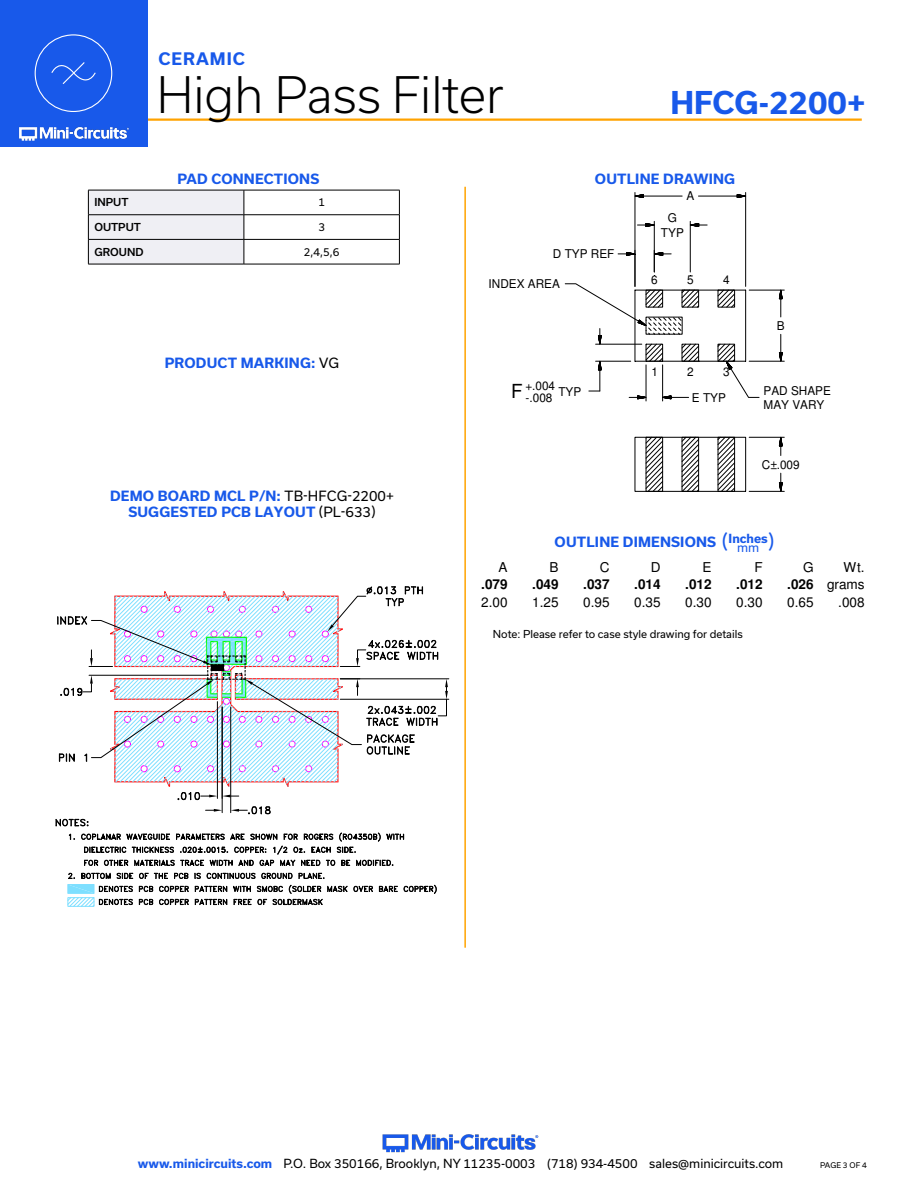
<style>
.page{position:relative;width:918px;height:1188px;background:#fff}
.page>*{position:absolute;margin:0;border:0;box-sizing:border-box;transform-origin:0 0}
.t1{font:300 48px "Usual";color:#000}
.t2{font:700 30px "Usual";color:#1859ea}
.Blue_Headers{font:19.5px "Usual";color:#1859ea}
.t3{font:19.35px "Helvetica";color:#000}
.t4{font:700 16.5px "Usual";letter-spacing:.065em;color:#1859ea}
.t5{font:13.5px/17.9px "Helvetica";color:#000;text-align:justify}
.Demo_Board{font:700 13.5px "Usual";letter-spacing:.015em;color:#1859ea}
.Blue_Headers-2{font:700 13.5px "Usual";letter-spacing:.015em;color:#1859ea}
.t6{font:12.15px/14.5px "Helvetica";color:#000}
.t7{font:12px "Usual";color:#000}
.Blue_Headers-3{font:700 12px "Usual";color:#1859ea}
.Blue_Headers-4{font:12px "Usual";color:#1859ea}
.typ_perf_data{font:10.5px "Usual";color:#000}
.Table_Header_Left_Ju{font:500 10.5px "Usual";color:#000}
.Table_Body_Center{font:10.5px "Usual";color:#000}
.t8{font:7.5px "Usual";color:#000}
.s1{font-weight:400;color:#000}
.s2{font-weight:700}
.s3{font-weight:700;color:#1859ea}
</style>
<div class="page">
<hr style="left:917px;top:0;width:1px;height:147px;background:#1859ea">
<hr style="left:129px;top:118px;width:733px;height:3px;background:#ffa300">
<div style="left:0;top:0;width:147px;height:147px;background:#1859ea"></div>
<img style="left:19px;top:126px;width:110px;height:15px">
<div style="left:35px;top:34px;width:77px;height:78px;border:1px solid #fff;border-radius:50%"></div>
<svg style="left:51px;top:62px;width:45px;height:22px"></svg>
<img style="left:382px;top:1134px;width:157px;height:19px">
<hr style="left:244px;top:190px;width:156px;height:1px;background:#000">
<hr style="left:244px;top:214px;width:156px;height:1px;background:#000">
<hr style="left:244px;top:239px;width:156px;height:1px;background:#000">
<svg style="left:88px;top:190px;width:157px;height:74px"></svg>
<svg style="left:399px;top:190px;width:1px;height:74px"></svg>
<hr style="left:88px;top:264px;width:156px;height:1px;background:#000">
<hr style="left:244px;top:264px;width:156px;height:1px;background:#000">
<hr style="left:464px;top:187px;width:2px;height:761px;background:#ffa300">
<hr style="left:635px;top:192px;width:1px;height:94px;background:#000">
<hr style="left:745px;top:192px;width:1px;height:94px;background:#000">
<hr style="left:643px;top:196px;width:39px;height:1px;background:#000">
<hr style="left:698px;top:196px;width:39px;height:1px;background:#000">
<svg style="left:635px;top:195px;width:8px;height:3px"></svg>
<svg style="left:737px;top:195px;width:9px;height:3px"></svg>
<hr style="left:654px;top:221px;width:1px;height:51px;background:#000">
<hr style="left:690px;top:221px;width:1px;height:51px;background:#000">
<svg style="left:637px;top:223px;width:18px;height:4px"></svg>
<svg style="left:690px;top:223px;width:17px;height:4px"></svg>
<svg style="left:654px;top:250px;width:17px;height:22px"></svg>
<svg style="left:618px;top:252px;width:17px;height:3px"></svg>
<hr style="left:749px;top:361px;width:35px;height:1px;background:#000">
<hr style="left:749px;top:290px;width:35px;height:1px;background:#000">
<svg style="left:779px;top:334px;width:3px;height:28px"></svg>
<svg style="left:779px;top:290px;width:3px;height:27px"></svg>
<hr style="left:749px;top:491px;width:35px;height:1px;background:#000">
<hr style="left:749px;top:437px;width:35px;height:1px;background:#000">
<svg style="left:779px;top:473px;width:3px;height:19px"></svg>
<svg style="left:779px;top:437px;width:3px;height:19px"></svg>
<hr style="left:646px;top:365px;width:1px;height:36px;background:#000">
<hr style="left:662px;top:365px;width:1px;height:36px;background:#000">
<div style="left:635px;top:437px;width:111px;height:54px;border:1px solid #000"></div>
<svg style="left:648px;top:439px;width:13px;height:50px"></svg>
<svg style="left:684px;top:439px;width:13px;height:50px"></svg>
<svg style="left:720px;top:439px;width:13px;height:50px"></svg>
<div style="left:646px;top:437px;width:17px;height:54px;border:1px solid #000"></div>
<div style="left:682px;top:437px;width:17px;height:54px;border:1px solid #000"></div>
<div style="left:718px;top:437px;width:17px;height:54px;border:1px solid #000"></div>
<hr style="left:635px;top:361px;width:111px;height:1px;background:#000">
<hr style="left:745px;top:290px;width:1px;height:71px;background:#000">
<hr style="left:635px;top:290px;width:111px;height:1px;background:#000">
<svg style="left:720px;top:292px;width:13px;height:13px"></svg>
<svg style="left:565px;top:284px;width:135px;height:115px"></svg>
<svg style="left:719px;top:344px;width:40px;height:53px"></svg>
<div style="left:646px;top:344px;width:17px;height:17px;border:1px solid #000"></div>
<div style="left:682px;top:344px;width:17px;height:17px;border:1px solid #000"></div>
<div style="left:718px;top:344px;width:17px;height:17px;border:1px solid #000"></div>
<div style="left:718px;top:290px;width:17px;height:17px;border:1px solid #000"></div>
<div style="left:682px;top:290px;width:17px;height:17px;border:1px solid #000"></div>
<div style="left:646px;top:290px;width:17px;height:17px;border:1px solid #000"></div>
<svg style="left:139px;top:886px;width:14px;height:6px"></svg>
<svg style="left:159px;top:886px;width:30px;height:6px"></svg>
<svg style="left:195px;top:886px;width:32px;height:6px"></svg>
<svg style="left:379px;top:886px;width:19px;height:6px"></svg>
<svg style="left:404px;top:885px;width:33px;height:9px"></svg>
<svg style="left:139px;top:899px;width:14px;height:6px"></svg>
<svg style="left:159px;top:899px;width:30px;height:6px"></svg>
<svg style="left:195px;top:899px;width:32px;height:6px"></svg>
<svg style="left:233px;top:885px;width:140px;height:20px"></svg>
<svg style="left:69px;top:833px;width:6px;height:7px"></svg>
<svg style="left:81px;top:833px;width:323px;height:33px"></svg>
<svg style="left:68px;top:873px;width:7px;height:6px"></svg>
<svg style="left:81px;top:873px;width:30px;height:6px"></svg>
<svg style="left:117px;top:873px;width:16px;height:6px"></svg>
<svg style="left:139px;top:873px;width:29px;height:6px"></svg>
<svg style="left:174px;top:873px;width:14px;height:6px"></svg>
<svg style="left:195px;top:873px;width:6px;height:6px"></svg>
<svg style="left:207px;top:873px;width:85px;height:6px"></svg>
<svg style="left:299px;top:873px;width:25px;height:6px"></svg>
<div style="left:68px;top:884px;width:26px;height:10px;border:1px solid #7edfff"></div>
<svg style="left:67px;top:885px;width:66px;height:22px"></svg>
<div style="left:68px;top:897px;width:26px;height:10px;border:1px solid #7edfff"></div>
<hr style="left:340px;top:699px;width:109px;height:1px;background:#000">
<hr style="left:340px;top:679px;width:109px;height:1px;background:#000">
<svg style="left:56px;top:587px;width:392px;height:239px"></svg>
<h3 class="t4" style="left:158px;top:49px;width:88px">CERAMIC</h3>
<h1 class="t1" style="left:157px;top:67px;width:348px">High Pass Filter</h1>
<h2 class="t2" style="left:670px;top:86px;width:197px">HFCG-2200+</h2>
<p class="Blue_Headers-2" style="left:178px;top:171px;width:143px">PAD CONNECTIONS</p>
<p class="Blue_Headers-2" style="left:595px;top:171px;width:142px">OUTLINE DRAWING</p>
<p class="t6" style="left:686px;top:189px;width:9px">A</p>
<p class="t6" style="left:661px;top:211px;width:24px;text-align:center">G<br>TYP</p>
<p class="t6" style="left:553px;top:247px;width:63px">D TYP REF</p>
<p class="Table_Header_Left_Ju" style="left:94px;top:196px;width:36px">INPUT</p>
<p class="Table_Body_Center" style="left:318px;top:196px;width:8px">1</p>
<p class="Table_Header_Left_Ju" style="left:94px;top:221px;width:48px">OUTPUT</p>
<p class="Table_Body_Center" style="left:318px;top:221px;width:8px">3</p>
<p class="Table_Header_Left_Ju" style="left:94px;top:246px;width:51px">GROUND</p>
<p class="Table_Body_Center" style="left:304px;top:246px;width:37px">2,4,5,6</p>
<p class="Demo_Board" style="left:165px;top:355px;width:176px">PRODUCT MARKING: <span class="s1">VG</span></p>
<p class="Demo_Board" style="left:110px;top:488px;width:285px">DEMO BOARD MCL P/N: <span class="s1">TB-HFCG-2200+</span></p>
<p class="Demo_Board" style="left:128px;top:504px;width:249px">SUGGESTED PCB LAYOUT <span class="s1">(PL-633)</span></p>
<p class="t6" style="left:489px;top:277px;width:73px">INDEX AREA</p>
<p class="t6" style="left:651px;top:273px;width:8px">6</p>
<p class="t6" style="left:723px;top:273px;width:8px">4</p>
<p class="t6" style="left:687px;top:273px;width:8px">5</p>
<p class="t6" style="left:651px;top:364px;width:8px">1</p>
<p class="t6" style="left:723px;top:364px;width:8px">3</p>
<p class="t6" style="left:687px;top:364px;width:8px">2</p>
<p class="t6" style="left:525px;top:380px;width:31px;line-height:11.7px">+.004 -.008</p>
<p class="t6" style="left:558px;top:384px;width:24px">TYP</p>
<p class="t3" style="left:511px;top:380px;width:13px">F</p>
<p class="t6" style="left:692px;top:390px;width:36px">E TYP</p>
<p class="t6" style="left:777px;top:319px;width:9px">B</p>
<p class="t6" style="left:763px;top:383px;width:69px">PAD SHAPE<br>MAY VARY</p>
<p class="t6" style="left:762px;top:457px;width:39px">C±.009</p>
<p class="Blue_Headers-2" style="left:555px;top:534px;width:163px">OUTLINE DIMENSIONS</p>
<p class="Blue_Headers" style="left:722px;top:530px;width:8px">(</p>
<p class="Blue_Headers-3" style="left:729px;top:532px;width:41px">Inches</p>
<p class="Blue_Headers" style="left:768px;top:530px;width:8px">)</p>
<p class="Blue_Headers-4" style="left:737px;top:541px;width:24px">mm</p>
<p class="t5" style="left:481px;top:558px;width:28px;text-indent:17px">A <span class="s2">.079<br></span>2.00</p>
<p class="t5" style="left:532px;top:558px;width:28px;text-indent:17px">B <span class="s2">.049<br></span>1.25</p>
<p class="t5" style="left:583px;top:558px;width:28px;text-indent:17px">C <span class="s2">.037<br></span>0.95</p>
<p class="t5" style="left:634px;top:558px;width:28px;text-indent:17px">D <span class="s2">.014<br></span>0.35</p>
<p class="t5" style="left:685px;top:558px;width:28px;text-indent:17px">E <span class="s2">.012<br></span>0.30</p>
<p class="t5" style="left:736px;top:558px;width:28px;text-indent:18px">F <span class="s2">.012<br></span>0.30</p>
<p class="t5" style="left:787px;top:558px;width:28px;text-indent:16px">G <span class="s2">.026<br></span>0.65</p>
<p class="t5" style="left:827px;top:558px;width:39px;text-align:right">Wt. grams .008</p>
<p class="typ_perf_data" style="left:493px;top:629px;width:251px">Note: Please refer to case style drawing for details</p>
<p class="t7" style="left:138px;top:1157px;width:647px"><span class="s3">www.minicircuits.com</span> P.O. Box 350166, Brooklyn, NY 11235-0003 (718) 934-4500 sales@minicircuits.com</p>
<p class="t8" style="left:820px;top:1161px;width:48px">PAGE 3 OF 4</p>
</div>
